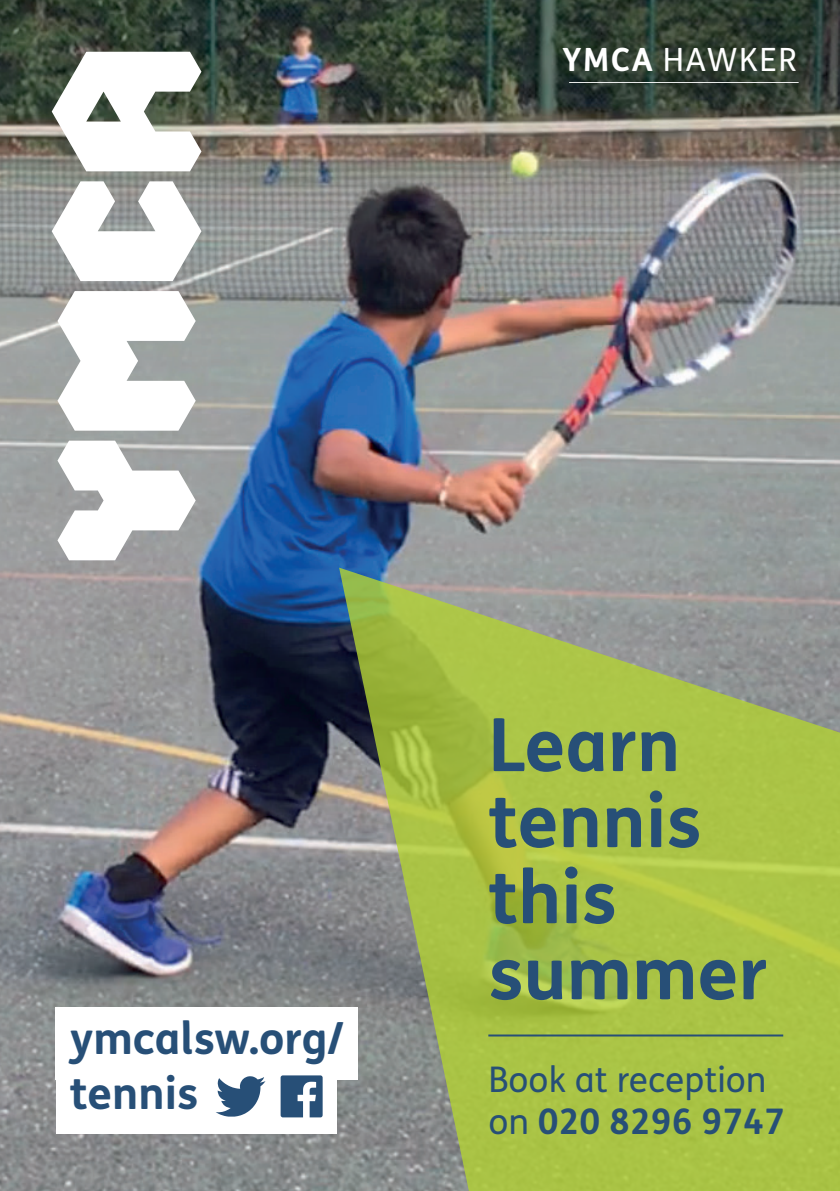
<style>
.page{position:relative;width:840px;height:1191px;background:#fff}
.page>*{position:absolute;margin:0;border:0;box-sizing:border-box;transform-origin:0 0}
.t1{font:700 73.4px/76px "FS Me Pro";color:#274f77}
.t2{font:700 44.4px/54.8px "FS Me Pro";color:#274f77}
.t3{font:35.2px/42.4px "FS Me Pro";color:#274f77}
.t4{font:32px "FS Me Pro";letter-spacing:.05em;color:#fff}
.s1{font-weight:700}
</style>
<div class="page">
<img style="left:0;top:0;width:839px;height:1191px">
<svg style="left:339px;top:567px;width:500px;height:624px;background:#a1b457"></svg>
<svg style="left:57px;top:440px;width:139px;height:120px"></svg>
<svg style="left:57px;top:291px;width:139px;height:140px"></svg>
<svg style="left:52px;top:52px;width:149px;height:119px"></svg>
<svg style="left:52px;top:181px;width:149px;height:100px"></svg>
<hr style="left:568px;top:82px;width:230px;height:1px;background:#fff">
<hr style="left:488px;top:1034px;width:294px;height:2px;background:#274f77">
<div style="left:56px;top:1007px;width:301px;height:72px;background:#fff"></div>
<div style="left:56px;top:1061px;width:280px;height:73px;background:#fff"></div>
<svg style="left:216px;top:1076px;width:49px;height:40px"></svg>
<svg style="left:280px;top:1075px;width:42px;height:42px"></svg>
<p class="t4" style="left:562px;top:38px;width:236px"><span class="s1">YMCA</span> HAWKER</p>
<p class="t2" style="left:70px;top:1008px;width:275px">ymcalsw.org/ tennis</p>
<h1 class="t1" style="left:488px;top:703px;width:280px">Learn tennis this summer</h1>
<p class="t3" style="left:488px;top:1057px;width:298px">Book at reception on <span class="s1">020 8296 9747</span></p>
</div>
